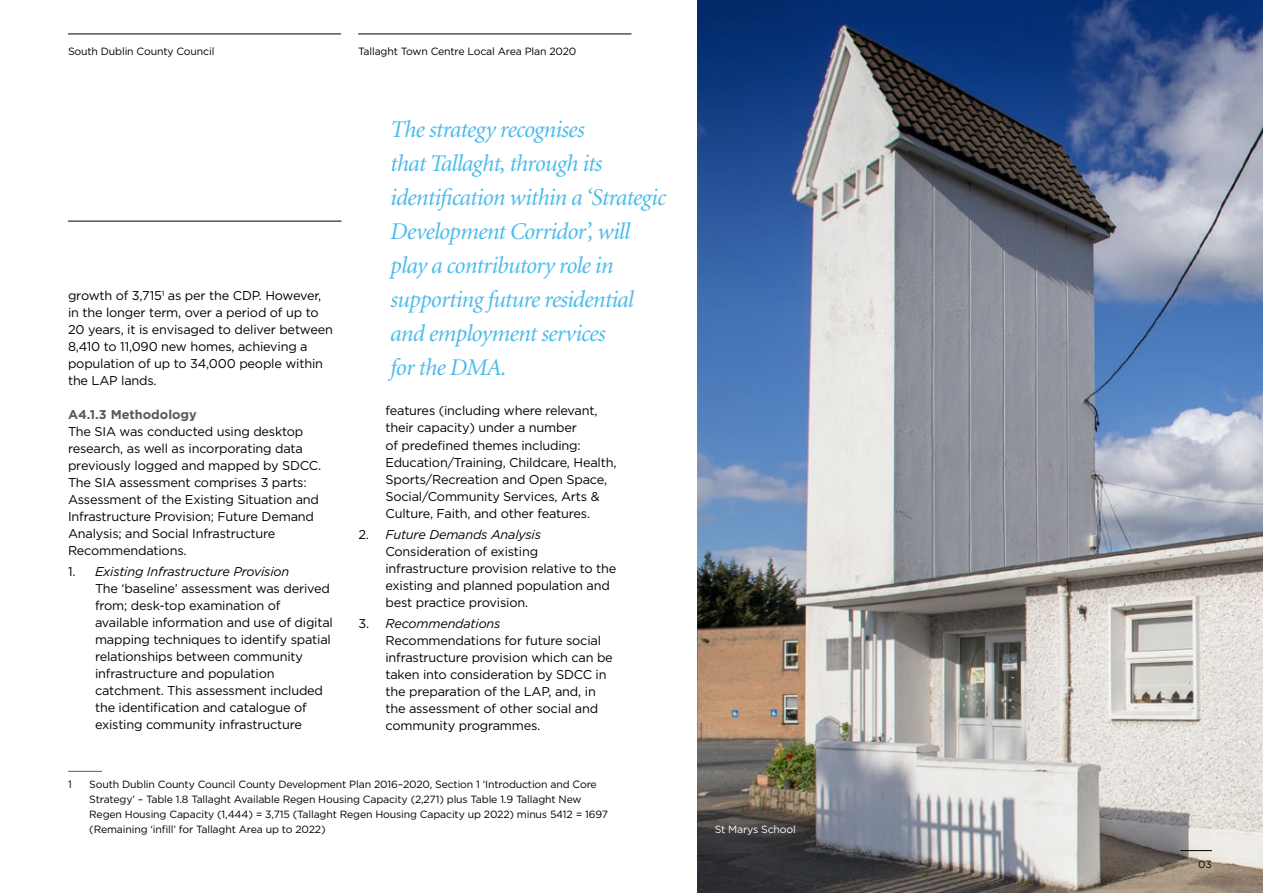
<style>
.page{position:relative;width:1263px;height:893px;background:#fff}
.page>*{position:absolute;margin:0;border:0;box-sizing:border-box;transform-origin:0 0}
.t1{font:italic 24px/34px "Minion";letter-spacing:-.03em;color:#4bbbeb}
.t2{font:12.75px/17px "Gotham";letter-spacing:-.015em;color:#000}
.t3{font:700 12.75px "Gotham";color:#58595b}
.t4{font:10.5px/15px "Gotham";letter-spacing:-.015em;color:#000}
.t5{font:10.5px "Gotham";letter-spacing:-.015em;color:#fff}
.s1{font-style:italic}
</style>
<div class="page">
<hr style="left:68px;top:771px;width:34px;height:1px;background:#58595b">
<hr style="left:68px;top:221px;width:273px;height:1px;background:#000">
<img style="left:698px;top:0;width:565px;height:893px">
<hr style="left:68px;top:34px;width:273px;height:1px;background:#000">
<hr style="left:1180px;top:850px;width:32px;height:1px;background:#000">
<hr style="left:358px;top:34px;width:273px;height:1px;background:#000">
<p class="t4" style="left:68px;top:44px;width:148px">South Dublin County Council</p>
<p class="t2" style="left:68px;top:287px;width:266px">growth of 3,715<sup>1</sup> as per the CDP. However, in the longer term, over a period of up to 20 years, it is envisaged to deliver between 8,410 to 11,090 new homes, achieving a population of up to 34,000 people within the LAP lands.</p>
<p class="t3" style="left:68px;top:407px;width:130px">A4.1.3 Methodology</p>
<p class="t2" style="left:68px;top:423px;width:255px">The SIA was conducted using desktop research, as well as incorporating data previously logged and mapped by SDCC.<br>The SIA assessment comprises 3 parts:<br>Assessment of the Existing Situation and Infrastructure Provision; Future Demand Analysis; and Social Infrastructure Recommendations.</p>
<p class="t2" style="left:95px;top:563px;width:239px;text-indent:-27px">1. <span class="s1">Existing Infrastructure Provision<br></span>The ‘baseline’ assessment was derived from; desk-top examination of available information and use of digital mapping techniques to identify spatial relationships between community infrastructure and population catchment. This assessment included the identification and catalogue of existing community infrastructure</p>
<p class="t4" style="left:358px;top:44px;width:220px">Tallaght Town Centre Local Area Plan 2020</p>
<h1 class="t1" style="left:390px;top:113px;width:277px">The strategy recognises<br>that Tallaght, through its identification within a ‘Strategic<br>Development Corridor’, will play a contributory role in supporting future residential and employment services<br>for the DMA.</h1>
<p class="t2" style="left:385px;top:402px;width:232px">features (including where relevant, their capacity) under a number<br>of predefined themes including:<br>Education/Training, Childcare, Health, Sports/Recreation and Open Space, Social/Community Services, Arts &amp; Culture, Faith, and other features.</p>
<p class="t2" style="left:385px;top:526px;width:232px;text-indent:-27px">2. <span class="s1">Future Demands Analysis<br></span>Consideration of existing infrastructure provision relative to the existing and planned population and best practice provision.</p>
<p class="t2" style="left:385px;top:615px;width:229px;text-indent:-27px">3. <span class="s1">Recommendations<br></span>Recommendations for future social infrastructure provision which can be taken into consideration by SDCC in the preparation of the LAP, and, in the assessment of other social and community programmes.</p>
<p class="t4" style="left:68px;top:777px;width:5px">1</p>
<p class="t4" style="left:89px;top:777px;width:520px">South Dublin County Council County Development Plan 2016–2020, Section 1 ‘Introduction and Core Strategy’ – Table 1.8 Tallaght Available Regen Housing Capacity (2,271) plus Table 1.9 Tallaght New Regen Housing Capacity (1,444) = 3,715 (Tallaght Regen Housing Capacity up 2022) minus 5412 = 1697 (Remaining ‘infill’ for Tallaght Area up to 2022)</p>
<p class="t5" style="left:715px;top:824px;width:83px">St Marys School</p>
<p class="t4" style="left:1198px;top:856px;width:15px">03</p>
</div>
